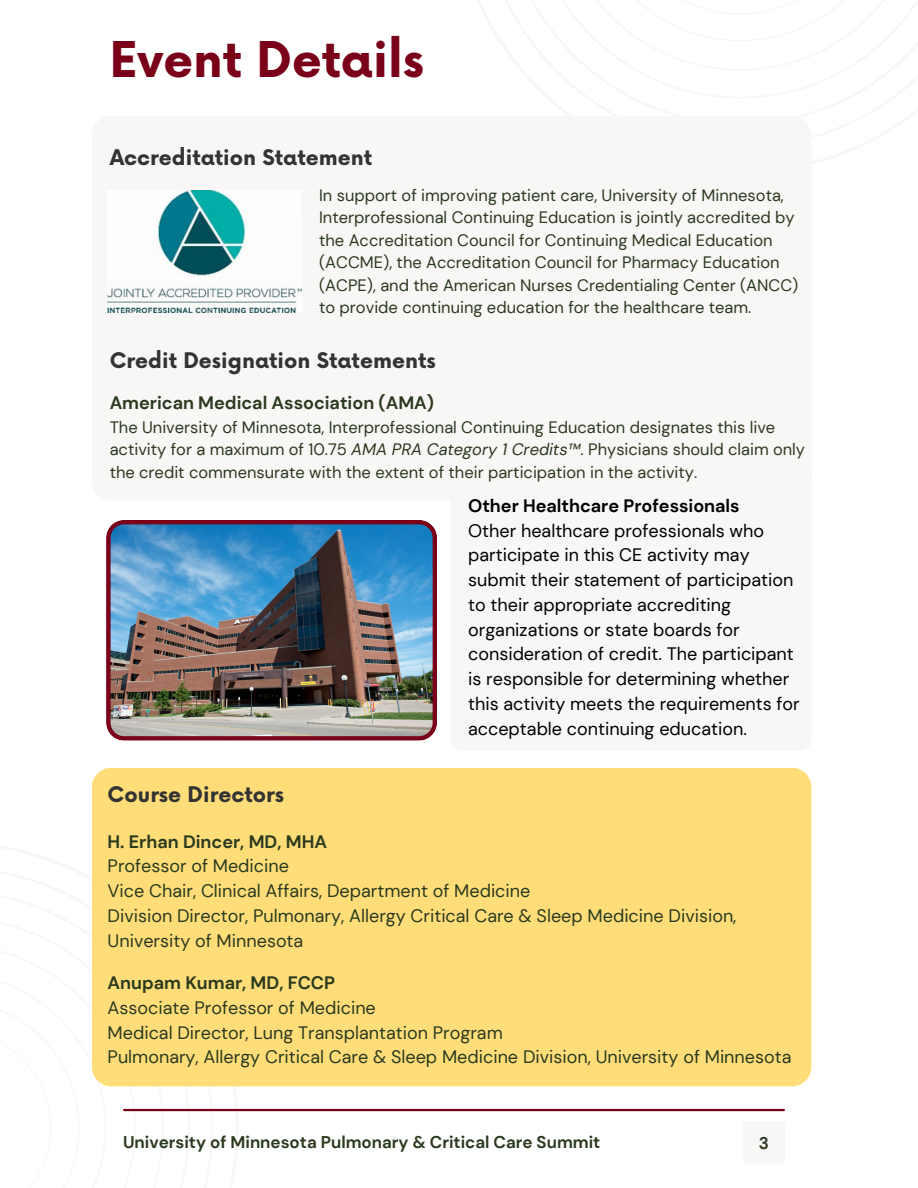
<style>
.page{position:relative;width:918px;height:1188px;background:#fff}
.page>*{position:absolute;margin:0;border:0;box-sizing:border-box;transform-origin:0 0}
.t1{font:700 48px "Now";color:#7a0019}
.t2{font:700 21px "Now";color:#333}
.t3{font:18px/24.8px "DM Sans";color:#2b391f}
.t4{font:18px/24.8px "DM Sans";color:#000}
.t5{font:700 18px "DM Sans";color:#2b391f}
.t6{font:700 18px "DM Sans";color:#000}
.t7{font:700 16.95px "DM Sans";color:#2b391f}
.t8{font:16.5px/22.5px "DM Sans";color:#2b391f}
.s1{font-style:italic}
</style>
<div class="page">
<div style="left:450px;top:456px;width:361px;height:294px;background:#f9f7f6;border-radius:11px"></div>
<div style="left:92px;top:116px;width:719px;height:385px;background:#f9f7f6;border-radius:20px"></div>
<img style="left:108px;top:191px;width:193px;height:121px">
<svg style="left:92px;top:1071px;width:121px;height:41px"></svg>
<div style="left:92px;top:768px;width:719px;height:318px;background:#ffde7a;border-radius:20px"></div>
<div style="left:743px;top:1121px;width:42px;height:42px;background:#f9f7f6;border-radius:2px"></div>
<hr style="left:124px;top:1109px;width:660px;height:2px;background:#7a0019">
<img style="left:106px;top:520px;width:331px;height:220px">
<p class="t1" style="left:109px;top:34px;width:316px">Event Details</p>
<p class="t2" style="left:110px;top:146px;width:264px">Accreditation Statement</p>
<h1 class="t8" style="left:319px;top:184px;width:481px">In support of improving patient care, University of Minnesota, Interprofessional Continuing Education is jointly accredited by the Accreditation Council for Continuing Medical Education (ACCME), the Accreditation Council for Pharmacy Education (ACPE), and the American Nurses Credentialing Center (ANCC) to provide continuing education for the healthcare team.</h1>
<h2 class="t2" style="left:110px;top:349px;width:327px">Credit Designation Statements</h2>
<p class="t5" style="left:110px;top:391px;width:326px">American Medical Association (AMA)</p>
<p class="t8" style="left:110px;top:416px;width:697px">The University of Minnesota, Interprofessional Continuing Education designates this live activity for a maximum of 10.75 <span class="s1">AMA PRA Category 1 Credits™</span>. Physicians should claim only the credit commensurate with the extent of their participation in the activity.</p>
<p class="t2" style="left:108px;top:783px;width:178px">Course Directors</p>
<p class="t6" style="left:468px;top:494px;width:273px">Other Healthcare Professionals</p>
<p class="t4" style="left:468px;top:518px;width:333px">Other healthcare professionals who participate in this CE activity may submit their statement of participation to their appropriate accrediting organizations or state boards for consideration of credit. The participant is responsible for determining whether this activity meets the requirements for acceptable continuing education.</p>
<h2 class="t5" style="left:108px;top:830px;width:221px">H. Erhan Dincer, MD, MHA</h2>
<p class="t3" style="left:108px;top:854px;width:183px">Professor of Medicine</p>
<p class="t3" style="left:108px;top:879px;width:424px">Vice Chair, Clinical Affairs, Department of Medicine</p>
<h2 class="t3" style="left:108px;top:903px;width:630px">Division Director, Pulmonary, Allergy Critical Care &amp; Sleep Medicine Division,<br>University of Minnesota</h2>
<p class="t5" style="left:108px;top:971px;width:229px">Anupam Kumar, MD, FCCP</p>
<p class="t3" style="left:108px;top:995px;width:270px">Associate Professor of Medicine</p>
<p class="t3" style="left:108px;top:1020px;width:397px">Medical Director, Lung Transplantation Program</p>
<p class="t3" style="left:108px;top:1045px;width:685px">Pulmonary, Allergy Critical Care &amp; Sleep Medicine Division, University of Minnesota</p>
<p class="t7" style="left:123px;top:1131px;width:479px">University of Minnesota Pulmonary &amp; Critical Care Summit</p>
<p class="t7" style="left:759px;top:1132px;width:12px">3</p>
</div>
